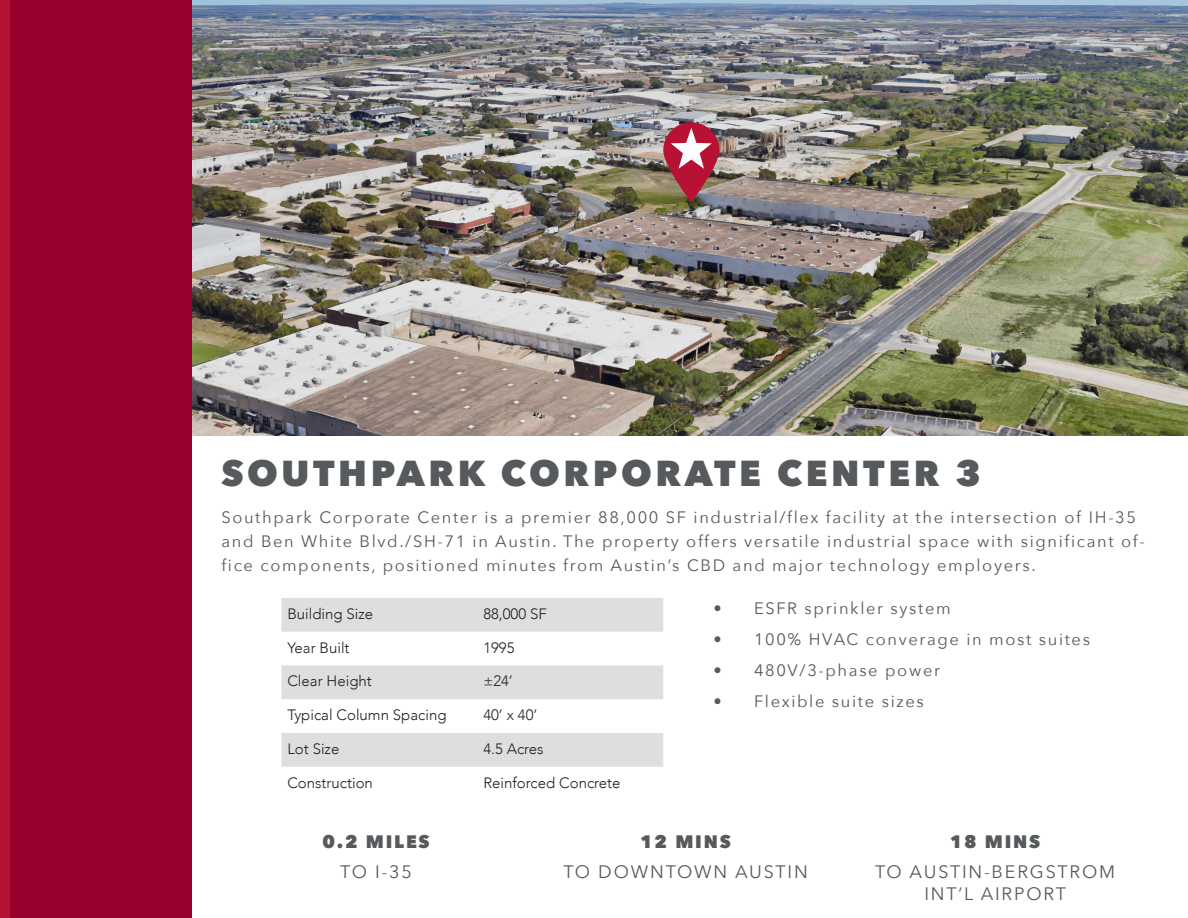
<style>
.page{position:relative;width:1188px;height:918px;background:#fff}
.page>*{position:absolute;margin:0;border:0;box-sizing:border-box;transform-origin:0 0}
.t1{font:800 36px "Avenir Next";letter-spacing:.1em;color:#565a5c}
.t2{font:18px "Avenir Next";letter-spacing:.1em;color:#565a5c}
.t3{font:800 18px "Avenir Next";letter-spacing:.1em;color:#565a5c}
.t4{font:16.5px/24px "Avenir Next";letter-spacing:.1em;color:#565a5c}
.t5{font:300 15px "Avenir";color:#231f20}
</style>
<div class="page">
<img style="left:192px;top:0;width:996px;height:435px">
<svg style="left:663px;top:122px;width:56px;height:80px;background:#a23e4a"></svg>
<svg style="left:671px;top:128px;width:41px;height:41px"></svg>
<div style="left:3px;top:0;width:189px;height:918px;background:#98012e"></div>
<div style="left:0;top:0;width:9px;height:918px;background:#b71234"></div>
<svg style="left:281px;top:598px;width:382px;height:169px;fill:#dddede"></svg>
<p class="t1" style="left:221px;top:451px;width:761px">SOUTHPARK CORPORATE CENTER 3</p>
<p class="t4" style="left:221px;top:504px;width:925px">Southpark Corporate Center is a premier 88,000 SF industrial/flex facility at the intersection of IH-35 and Ben White Blvd./SH-71 in Austin. The property offers versatile industrial space with significant of&shy;fice components, positioned minutes from Austin’s CBD and major technology employers.</p>
<p class="t5" style="left:287px;top:605px;width:87px">Building Size</p>
<p class="t5" style="left:483px;top:605px;width:65px">88,000 SF</p>
<p class="t5" style="left:287px;top:639px;width:64px">Year Built</p>
<p class="t5" style="left:483px;top:639px;width:33px">1995</p>
<p class="t5" style="left:287px;top:672px;width:86px">Clear Height</p>
<p class="t5" style="left:483px;top:672px;width:31px">±24’</p>
<p class="t5" style="left:287px;top:706px;width:161px">Typical Column Spacing</p>
<p class="t5" style="left:483px;top:706px;width:56px">40’ x 40’</p>
<p class="t5" style="left:287px;top:740px;width:53px">Lot Size</p>
<p class="t5" style="left:483px;top:740px;width:62px">4.5 Acres</p>
<p class="t5" style="left:287px;top:774px;width:87px">Construction</p>
<p class="t5" style="left:483px;top:774px;width:139px">Reinforced Concrete</p>
<p class="t4" style="left:714px;top:596px;width:239px">• ESFR sprinkler system</p>
<p class="t4" style="left:714px;top:627px;width:378px">• 100% HVAC converage in most suites</p>
<p class="t4" style="left:714px;top:658px;width:228px">• 480V/3-phase power</p>
<p class="t4" style="left:714px;top:688px;width:212px">• Flexible suite sizes</p>
<p class="t3" style="left:322px;top:831px;width:109px">0.2 MILES</p>
<p class="t3" style="left:640px;top:831px;width:92px">12 MINS</p>
<p class="t3" style="left:950px;top:831px;width:92px">18 MINS</p>
<p class="t2" style="left:340px;top:857px;width:73px">TO I-35</p>
<p class="t2" style="left:563px;top:857px;width:246px">TO DOWNTOWN AUSTIN</p>
<p class="t2" style="left:875px;top:857px;width:242px">TO AUSTIN-BERGSTROM</p>
<p class="t2" style="left:924px;top:878px;width:143px">INT’L AIRPORT</p>
</div>
